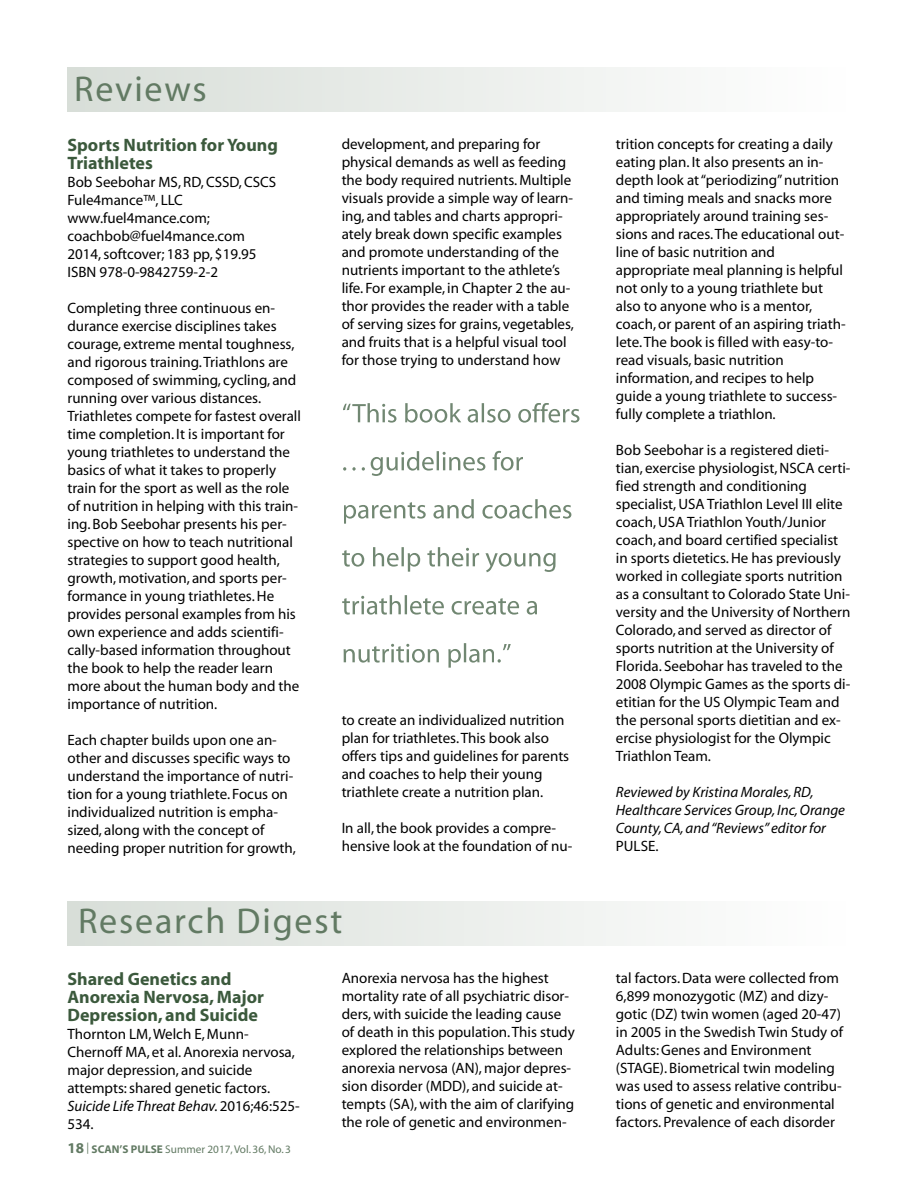
<style>
.page{position:relative;width:918px;height:1188px;background:#fff}
.page>*{position:absolute;margin:0;border:0;box-sizing:border-box;transform-origin:0 0}
.t1{font:36px "Myriad";letter-spacing:.05em;color:#627a63}
.t2{font:700 18px/18px "Myriad";color:#3b593c}
.t3{font:15px/18px "Myriad";color:#000}
.t4{font:italic 15px/18px "Myriad";color:#000}
.t5{font:11.25px "Myriad";color:#627a63}
.s1{font-style:italic}
.s2{font-weight:700;font-size:15px}
.s3{font-weight:700}
</style>
<div class="page">
<div style="left:68px;top:68px;width:782px;height:43px;background:linear-gradient(to right,#d8ded8,#fff)"></div>
<div style="left:68px;top:902px;width:782px;height:43px;background:linear-gradient(to right,#d8ded8,#fff)"></div>
<svg style="left:343px;top:403px;width:198px;height:20px"></svg>
<svg style="left:343px;top:451px;width:171px;height:25px"></svg>
<svg style="left:344px;top:499px;width:163px;height:25px"></svg>
<svg style="left:342px;top:547px;width:198px;height:25px"></svg>
<svg style="left:342px;top:595px;width:154px;height:20px"></svg>
<svg style="left:344px;top:643px;width:167px;height:25px"></svg>
<h1 class="t1" style="left:74px;top:75px;width:134px">Reviews</h1>
<p class="t2" style="left:67px;top:138px;width:212px">Sports Nutrition for Young<br>Triathletes</p>
<p class="t3" style="left:67px;top:174px;width:210px">Bob Seebohar MS, RD,CSSD,CSCS<br>Fule4mance™, LLC www.fuel4mance.com; coachbob@fuel4mance.com<br>2014,softcover; 183 pp, $19.95<br>ISBN 978-0-9842759-2-2</p>
<p class="t3" style="left:67px;top:300px;width:235px">Completing three continuous en&shy;durance exercise disciplines takes courage, extreme mental toughness, and rigorous training.Triathlons are composed of swimming, cycling, and running over various distances.<br>Triathletes compete for fastest overall time completion. It is important for young triathletes to understand the basics of what it takes to properly train for the sport as well as the role of nutrition in helping with this train&shy;ing. Bob Seebohar presents his per&shy;spective on how to teach nutritional strategies to support good health, growth, motivation, and sports per&shy;formance in young triathletes.He provides personal examples from his own experience and adds scientifi&shy;cally-based information throughout the book to help the reader learn more about the human body and the importance of nutrition.</p>
<p class="t3" style="left:67px;top:732px;width:230px">Each chapter builds upon one an&shy;other and discusses specific ways to understand the importance of nutri&shy;tion for a young triathlete. Focus on individualized nutrition is empha&shy;sized, along with the concept of needing proper nutrition for growth,</p>
<p class="t3" style="left:342px;top:136px;width:234px">development, and preparing for physical demands as well as feeding the body required nutrients. Multiple visuals provide a simple way of learn&shy;ing, and tables and charts appropri&shy;ately break down specific examples and promote understanding of the nutrients important to the athlete’s life. For example, in Chapter 2 the au&shy;thor provides the reader with a table of serving sizes for grains, vegetables, and fruits that is a helpful visual tool for those trying to understand how</p>
<p class="t3" style="left:342px;top:712px;width:229px">to create an individualized nutrition plan for triathletes.This book also offers tips and guidelines for parents and coaches to help their young triathlete create a nutrition plan.</p>
<p class="t3" style="left:342px;top:820px;width:232px">In all,the book provides a compre&shy;hensive look at the foundation of nu-</p>
<p class="t3" style="left:616px;top:136px;width:231px">trition concepts for creating a daily eating plan. It also presents an in&shy;depth look at“periodizing”nutrition and timing meals and snacks more appropriately around training ses&shy;sions and races.The educational out&shy;line of basic nutrition and appropriate meal planning is helpful not only to a young triathlete but also to anyone who is a mentor, coach, or parent of an aspiring triath&shy;lete.The book is filled with easy-to&shy;read visuals, basic nutrition information, and recipes to help guide a young triathlete to success&shy;fully complete a triathlon.</p>
<p class="t3" style="left:616px;top:442px;width:236px">Bob Seebohar is a registered dieti&shy;tian, exercise physiologist,NSCA certi&shy;fied strength and conditioning specialist,USA Triathlon Level III elite coach,USA Triathlon Youth/Junior coach, and board certified specialist in sports dietetics.He has previously worked in collegiate sports nutrition as a consultant to Colorado State Uni&shy;versity and the University of Northern Colorado, and served as director of sports nutrition at the University of Florida. Seebohar has traveled to the 2008 Olympic Games as the sports di&shy;etitian for the US Olympic Team and the personal sports dietitian and ex&shy;ercise physiologist for the Olympic Triathlon Team.</p>
<p class="t4" style="left:616px;top:784px;width:231px">Reviewed by Kristina Morales,RD,<br>Healthcare Services Group, Inc,Orange<br>County,CA,and“Reviews” editor for</p>
<p class="t3" style="left:616px;top:838px;width:44px">PULSE.</p>
<h1 class="t1" style="left:78px;top:908px;width:266px">Research Digest</h1>
<p class="t2" style="left:67px;top:972px;width:198px">Shared Genetics and<br>Anorexia Nervosa, Major<br>Depression, and Suicide</p>
<p class="t3" style="left:67px;top:1026px;width:234px">Thornton LM,Welch E, Munn-<br>Chernoff MA, et al.Anorexia nervosa, major depression, and suicide attempts:shared genetic factors.<br><span class="s1">Suicide Life Threat Behav.</span>2016;46:525-<br>534.</p>
<p class="t3" style="left:342px;top:970px;width:235px">Anorexia nervosa has the highest mortality rate of all psychiatric disor&shy;ders,with suicide the leading cause of death in this population.This study explored the relationships between anorexia nervosa (AN), major depres&shy;sion disorder (MDD), and suicide at&shy;tempts (SA),with the aim of clarifying the role of genetic and environmen-</p>
<p class="t3" style="left:616px;top:970px;width:229px">tal factors.Data were collected from 6,899 monozygotic (MZ) and dizy&shy;gotic (DZ) twin women (aged 20-47) in 2005 in the Swedish Twin Study of Adults:Genes and Environment (STAGE). Biometrical twin modeling was used to assess relative contribu&shy;tions of genetic and environmental factors. Prevalence of each disorder</p>
<p class="t5" style="left:68px;top:1145px;width:225px"><span class="s2">18</span> | <span class="s3">SCAN’S PULSE</span> Summer 2017,Vol. 36,No. 3</p>
</div>
